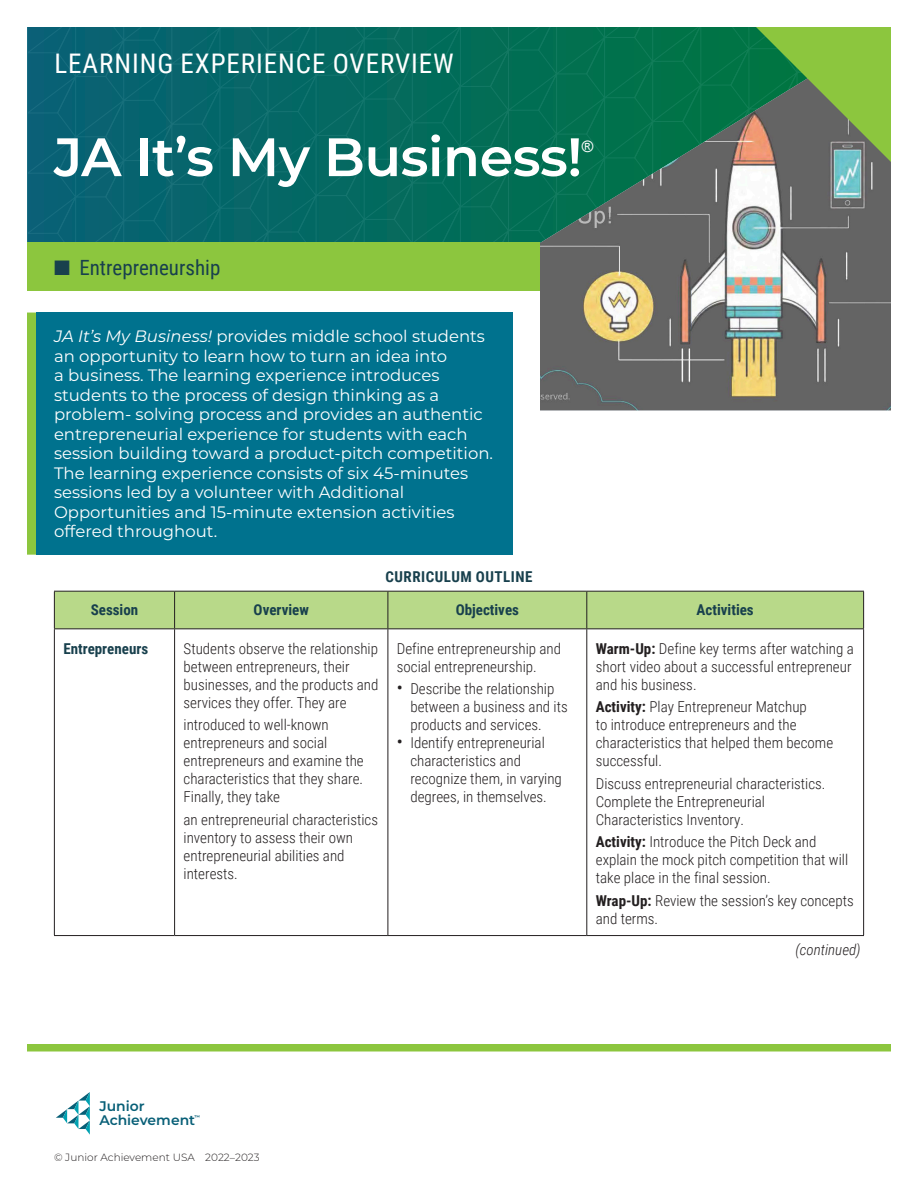
<style>
.page{position:relative;width:918px;height:1188px;background:#fff}
.page>*{position:absolute;margin:0;border:0;box-sizing:border-box;transform-origin:0 0}
.t1{font:600 54px "Montserrat";letter-spacing:-.01em;color:#fff}
.t2{font:27px "Roboto Condensed";letter-spacing:.035em;color:#fff}
.H3_pillar_shading{font:21px "Roboto Condensed";color:#18404d}
.body_callout{font:16.5px/19.5px "Montserrat";color:#fff}
.t3{font:15.75px "Arial";color:#fff}
.table_body{font:300 15px/18px "Roboto Condensed";color:#231f20}
.table_col_head{font:700 15px "Roboto Condensed";color:#18404d}
.table_title{font:700 15px "Roboto Condensed";letter-spacing:.035em;color:#18404d}
.table_col_head_fl_le{font:700 15px "Roboto Condensed";color:#18404d}
.table_continued{font:italic 300 15px "Roboto Condensed";color:#231f20}
.t4{font:600 13.95px/14px "Montserrat";color:#085f77}
.t5{font:300 10.5px "Montserrat";color:#231f20}
.t6{font:600 5.4px "Montserrat";color:#085f77}
.s1{font-style:italic}
.s2{font-weight:400;font-size:18px}
.s3{font-weight:700}
</style>
<div class="page">
<svg style="left:56px;top:1092px;width:34px;height:43px"></svg>
<div style="left:27px;top:1044px;width:864px;height:8px;background:#8cc63e"></div>
<div style="left:27px;top:242px;width:513px;height:49px;background:#8cc63e"></div>
<div style="left:36px;top:313px;width:477px;height:242px;background:#00728e"></div>
<div style="left:27px;top:313px;width:9px;height:242px;background:#8cc63e"></div>
<div style="left:55px;top:592px;width:808px;height:36px;background:#b8d989"></div>
<hr style="left:54px;top:629px;width:1px;height:306px;background:#231f20">
<hr style="left:174px;top:629px;width:1px;height:306px;background:#231f20">
<hr style="left:388px;top:629px;width:1px;height:306px;background:#231f20">
<hr style="left:586px;top:629px;width:1px;height:306px;background:#231f20">
<hr style="left:863px;top:629px;width:1px;height:306px;background:#231f20">
<hr style="left:54px;top:628px;width:121px;height:1px;background:#231f20">
<hr style="left:175px;top:628px;width:213px;height:1px;background:#231f20">
<hr style="left:388px;top:628px;width:199px;height:1px;background:#231f20">
<hr style="left:587px;top:628px;width:277px;height:1px;background:#231f20">
<hr style="left:54px;top:591px;width:121px;height:1px;background:#231f20">
<hr style="left:175px;top:591px;width:213px;height:1px;background:#231f20">
<hr style="left:388px;top:591px;width:199px;height:1px;background:#231f20">
<hr style="left:587px;top:591px;width:277px;height:1px;background:#231f20">
<hr style="left:54px;top:592px;width:1px;height:36px;background:#231f20">
<hr style="left:174px;top:592px;width:1px;height:36px;background:#231f20">
<hr style="left:388px;top:592px;width:1px;height:36px;background:#231f20">
<hr style="left:586px;top:592px;width:1px;height:36px;background:#231f20">
<hr style="left:863px;top:592px;width:1px;height:36px;background:#231f20">
<hr style="left:54px;top:935px;width:121px;height:1px;background:#231f20">
<hr style="left:175px;top:935px;width:213px;height:1px;background:#231f20">
<hr style="left:388px;top:935px;width:199px;height:1px;background:#231f20">
<hr style="left:587px;top:935px;width:277px;height:1px;background:#231f20">
<img style="left:540px;top:243px;width:351px;height:167px">
<svg style="left:27px;top:27px;width:864px;height:216px;background:#1f7262"></svg>
<h1 class="t2" style="left:54px;top:45px;width:401px">LEARNING EXPERIENCE OVERVIEW</h1>
<h2 class="t1" style="left:54px;top:119px;width:530px">JA It’s My Business!</h2>
<h2 class="t3" style="left:582px;top:136px;width:13px">®</h2>
<p class="H3_pillar_shading" style="left:54px;top:252px;width:168px">■ Entrepreneurship</p>
<p class="body_callout" style="left:54px;top:326px;width:441px"><span class="s1">JA It’s My Business!</span> provides middle school students an opportunity to learn how to turn an idea into<br>a business. The learning experience introduces students to the process of design thinking as a problem- solving process and provides an authentic entrepreneurial experience for students with each session building toward a product-pitch competition.<br>The learning experience consists of six 45-minutes sessions led by a volunteer with Additional Opportunities and 15-minute extension activities offered throughout.</p>
<p class="table_title" style="left:385px;top:566px;width:149px">CURRICULUM OUTLINE</p>
<p class="table_col_head" style="left:91px;top:600px;width:49px">Session</p>
<p class="table_col_head" style="left:254px;top:600px;width:57px">Overview</p>
<p class="table_col_head" style="left:456px;top:600px;width:65px">Objectives</p>
<p class="table_col_head" style="left:697px;top:600px;width:59px">Activities</p>
<p class="table_col_head_fl_le" style="left:63px;top:638px;width:86px">Entrepreneurs</p>
<p class="table_body" style="left:184px;top:639px;width:196px">Students observe the relationship between entrepreneurs, their businesses, and the products and services they offer. They are</p>
<p class="table_body" style="left:184px;top:715px;width:182px">introduced to well-known entrepreneurs and social entrepreneurs and examine the characteristics that they share.<br>Finally, they take</p>
<p class="table_body" style="left:184px;top:810px;width:196px">an entrepreneurial characteristics inventory to assess their own entrepreneurial abilities and interests.</p>
<p class="table_body" style="left:397px;top:639px;width:166px">Define entrepreneurship and social entrepreneurship.</p>
<p class="table_body" style="left:410px;top:679px;width:159px;text-indent:-14px"><span class="s2">•</span> Describe the relationship between a business and its products and services.</p>
<p class="table_body" style="left:410px;top:733px;width:153px;text-indent:-14px"><span class="s2">•</span> Identify entrepreneurial characteristics and recognize them, in varying degrees, in themselves.</p>
<p class="table_body" style="left:596px;top:639px;width:259px"><span class="s3">Warm-Up:</span> Define key terms after watching a short video about a successful entrepreneur and his business.</p>
<p class="table_body" style="left:596px;top:697px;width:239px"><span class="s3">Activity:</span> Play Entrepreneur Matchup<br>to introduce entrepreneurs and the characteristics that helped them become successful.</p>
<p class="table_body" style="left:596px;top:774px;width:231px">Discuss entrepreneurial characteristics.<br>Complete the Entrepreneurial<br>Characteristics Inventory.</p>
<p class="table_body" style="left:596px;top:832px;width:254px"><span class="s3">Activity:</span> Introduce the Pitch Deck and explain the mock pitch competition that will take place in the final session.</p>
<p class="table_body" style="left:596px;top:891px;width:260px"><span class="s3">Wrap-Up:</span> Review the session’s key concepts and terms.</p>
<p class="table_continued" style="left:795px;top:939px;width:67px">(continued)</p>
<p class="t4" style="left:99px;top:1099px;width:97px">Junior<br>Achievement</p>
<p class="t6" style="left:194px;top:1113px;width:7px">™</p>
<p class="t5" style="left:54px;top:1150px;width:207px">© Junior Achievement USA 2022–2023</p>
</div>
